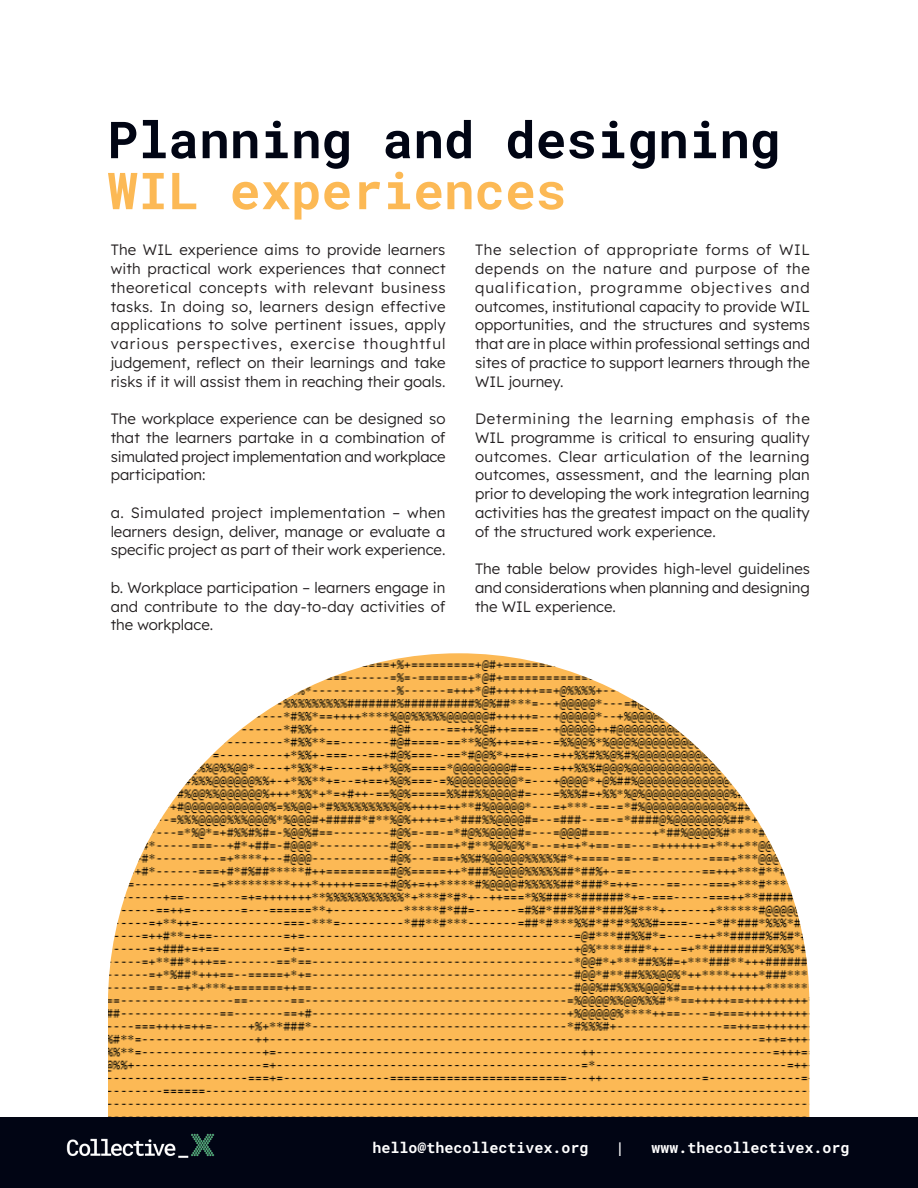
<style>
.page{position:relative;width:918px;height:1188px;background:#fff}
.page>*{position:absolute;margin:0;border:0;box-sizing:border-box;transform-origin:0 0}
.t1{font:700 51px "Roboto Mono";color:#010514}
.t2{font:700 51px "Roboto Mono";color:#fcb955}
.t3{font:15px/18.8px "Lexend";color:#231f20;text-align:justify}
.t4{font:700 15px "Roboto Mono";color:#fff}
</style>
<div class="page">
<img style="left:108px;top:657px;width:701px;height:461px">
<div style="left:0;top:1118px;width:918px;height:70px;background:#010514"></div>
<h1 class="t1" style="left:107px;top:105px;width:675px">Planning and designing</h1>
<h1 class="t2" style="left:107px;top:156px;width:460px">WIL experiences</h1>
<p class="t3" style="left:111px;top:240px;width:336px">The WIL experience aims to provide learners with practical work experiences that connect theoretical concepts with relevant business tasks. In doing so, learners design effective applications to solve pertinent issues, apply various perspectives, exercise thoughtful judgement, reflect on their learnings and take risks if it will assist them in reaching their goals.</p>
<p class="t3" style="left:111px;top:409px;width:336px">The workplace experience can be designed so that the learners partake in a combination of simulated project implementation and workplace participation:</p>
<p class="t3" style="left:111px;top:502px;width:336px">a. Simulated project implementation – when learners design, deliver, manage or evaluate a specific project as part of their work experience.</p>
<p class="t3" style="left:111px;top:577px;width:336px">b. Workplace participation – learners engage in and contribute to the day-to-day activities of the workplace.</p>
<p class="t3" style="left:475px;top:240px;width:337px">The selection of appropriate forms of WIL depends on the nature and purpose of the qualification, programme objectives and outcomes, institutional capacity to provide WIL opportunities, and the structures and systems that are in place within professional settings and sites of practice to support learners through the WIL journey.</p>
<p class="t3" style="left:475px;top:409px;width:336px">Determining the learning emphasis of the WIL programme is critical to ensuring quality outcomes. Clear articulation of the learning outcomes, assessment, and the learning plan prior to developing the work integration learning activities has the greatest impact on the quality of the structured work experience.</p>
<p class="t3" style="left:475px;top:559px;width:336px">The table below provides high-level guidelines and considerations when planning and designing the WIL experience.</p>
<p class="t4" style="left:372px;top:1137px;width:218px">hello@thecollectivex.org</p>
<p class="t4" style="left:615px;top:1137px;width:10px">|</p>
<p class="t4" style="left:651px;top:1137px;width:200px">www.thecollectivex.org</p>
</div>
